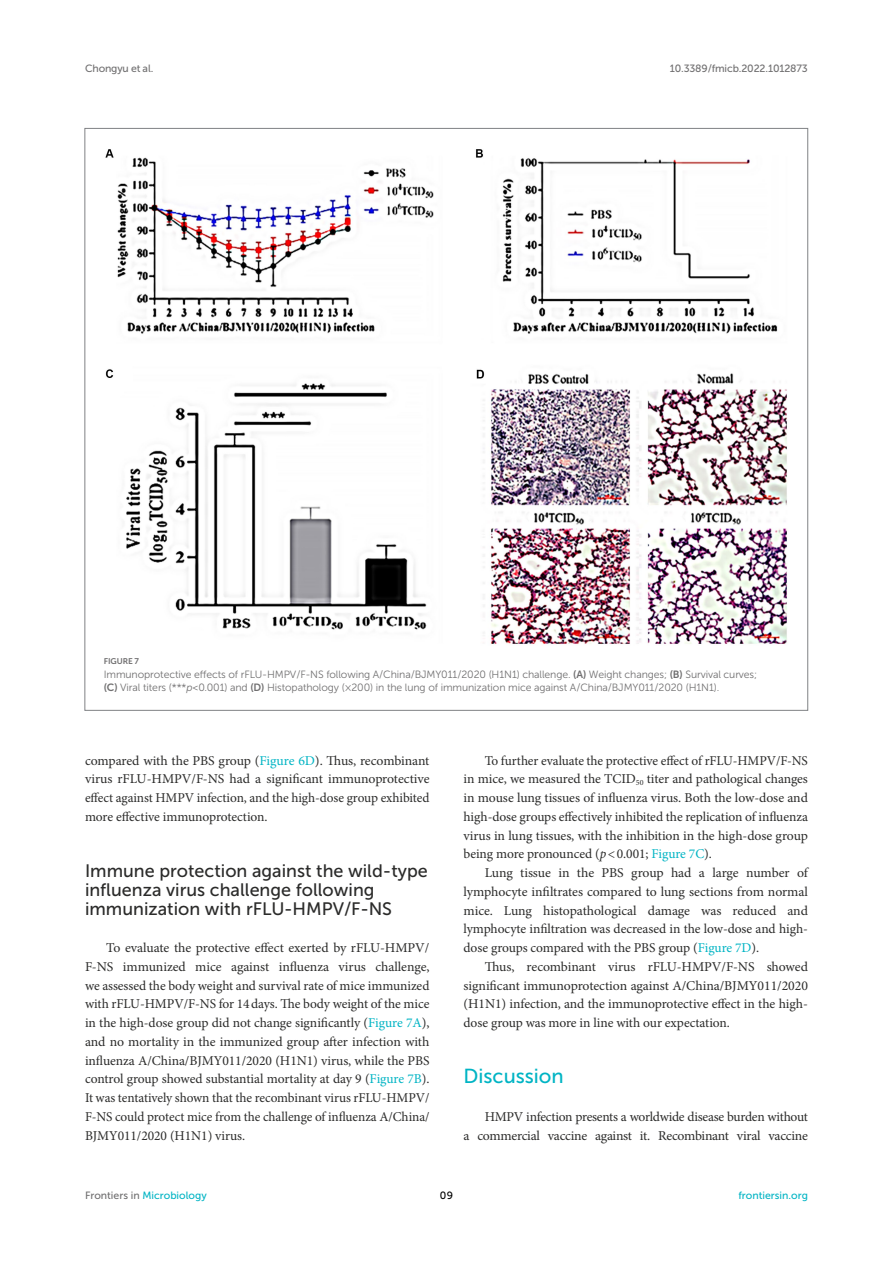
<style>
.page{position:relative;width:893px;height:1263px;background:#fff}
.page>*{position:absolute;margin:0;border:0;box-sizing:border-box;transform-origin:0 0}
.HEAD_1{font:20.25px "Museo Sans 500";color:#00b4c4}
.HEAD_2{font:18px/18.8px "Museo Sans 500";color:#2b2b2a}
.TEXT{font:13.5px/18.8px "Minion Pro";letter-spacing:-.005em;color:#2b2b2a;text-align:justify}
.TEXT_FLUSH{font:13.5px/18.8px "Minion Pro";letter-spacing:-.02em;color:#2b2b2a;text-align:justify}
.FIG_LEG{font:10.5px/13.5px "Museo Sans 300";letter-spacing:-.01em;color:#706f70}
.t1{font:10.5px "Museo Sans 500";letter-spacing:-.015em;color:#706f70}
.t2{font:10.5px "Museo Sans 500";color:#00b4c4}
.t3{font:10.5px "Museo Sans 500";color:#000}
.FIG_HD{font:8.25px "Museo Sans 700";letter-spacing:-.01em;color:#706f70}
.s1{font-family:"Museo Sans 700"}
.s2{font-style:italic}
.s3{color:#00b4c4}
.s4{color:#706f70}
</style>
<div class="page">
<img style="left:105px;top:149px;width:682px;height:495px">
<p class="t1" style="left:85px;top:63px;width:70px">Chongyu et al.</p>
<p class="t1" style="left:670px;top:63px;width:140px">10.3389/fmicb.2022.1012873</p>
<p class="FIG_HD" style="left:104px;top:657px;width:37px">FIGURE 7</p>
<p class="FIG_LEG" style="left:104px;top:668px;width:655px">Immunoprotective effects of rFLU-HMPV/F-NS following A/China/BJMY011/2020 (H1N1) challenge. <span class="s1">(A)</span> Weight changes; <span class="s1">(B)</span> Survival curves; <span class="s1">(C)</span> Viral titers (***<span class="s2">p</span> &lt; 0.001) and <span class="s1">(D)</span> Histopathology (×200) in the lung of immunization mice against A/China/BJMY011/2020 (H1N1).</p>
<p class="TEXT" style="left:85px;top:751px;width:346px">compared with the PBS group (<span class="s3">Figure 6D</span>). Thus, recombinant virus rFLU-HMPV/F-NS had a significant immunoprotective effect against HMPV infection, and the high-dose group exhibited more effective immunoprotection.</p>
<p class="HEAD_2" style="left:85px;top:861px;width:344px">Immune protection against the wild-type influenza virus challenge following immunization with rFLU-HMPV/F-NS</p>
<p class="TEXT_FLUSH" style="left:85px;top:938px;width:346px;text-indent:21px">To evaluate the protective effect exerted by rFLU-HMPV/ F-NS immunized mice against influenza virus challenge, we assessed the body weight and survival rate of mice immunized with rFLU-HMPV/F-NS for 14days. The body weight of the mice in the high-dose group did not change significantly (<span class="s3">Figure 7A</span>), and no mortality in the immunized group after infection with influenza A/China/BJMY011/2020 (H1N1) virus, while the PBS control group showed substantial mortality at day 9 (<span class="s3">Figure 7B</span>).<br>It was tentatively shown that the recombinant virus rFLU-HMPV/ F-NS could protect mice from the challenge of influenza A/China/ BJMY011/2020 (H1N1) virus.</p>
<p class="TEXT" style="left:463px;top:751px;width:346px;text-indent:21px">To further evaluate the protective effect of rFLU-HMPV/F-NS in mice, we measured the TCID<sub>50</sub> titer and pathological changes in mouse lung tissues of influenza virus. Both the low-dose and high-dose groups effectively inhibited the replication of influenza virus in lung tissues, with the inhibition in the high-dose group being more pronounced (<span class="s2">p</span>&lt;0.001; <span class="s3">Figure 7C</span>).</p>
<p class="TEXT" style="left:463px;top:863px;width:346px;text-indent:21px">Lung tissue in the PBS group had a large number of lymphocyte infiltrates compared to lung sections from normal mice. Lung histopathological damage was reduced and lymphocyte infiltration was decreased in the low-dose and high&shy;dose groups compared with the PBS group (<span class="s3">Figure 7D</span>).</p>
<p class="TEXT" style="left:463px;top:957px;width:346px;text-indent:21px">Thus, recombinant virus rFLU-HMPV/F-NS showed significant immunoprotection against A/China/BJMY011/2020 (H1N1) infection, and the immunoprotective effect in the high&shy;dose group was more in line with our expectation.</p>
<p class="HEAD_1" style="left:463px;top:1065px;width:102px">Discussion</p>
<p class="TEXT_FLUSH" style="left:463px;top:1107px;width:346px;text-align:right">HMPV infection presents a worldwide disease burden without<br>a commercial vaccine against it. Recombinant viral vaccine</p>
<p class="t2" style="left:85px;top:1190px;width:123px"><span class="s4">Frontiers in</span> Microbiology</p>
<p class="t3" style="left:440px;top:1190px;width:15px">09</p>
<p class="t2" style="left:738px;top:1190px;width:71px">frontiersin.org</p>
</div>
